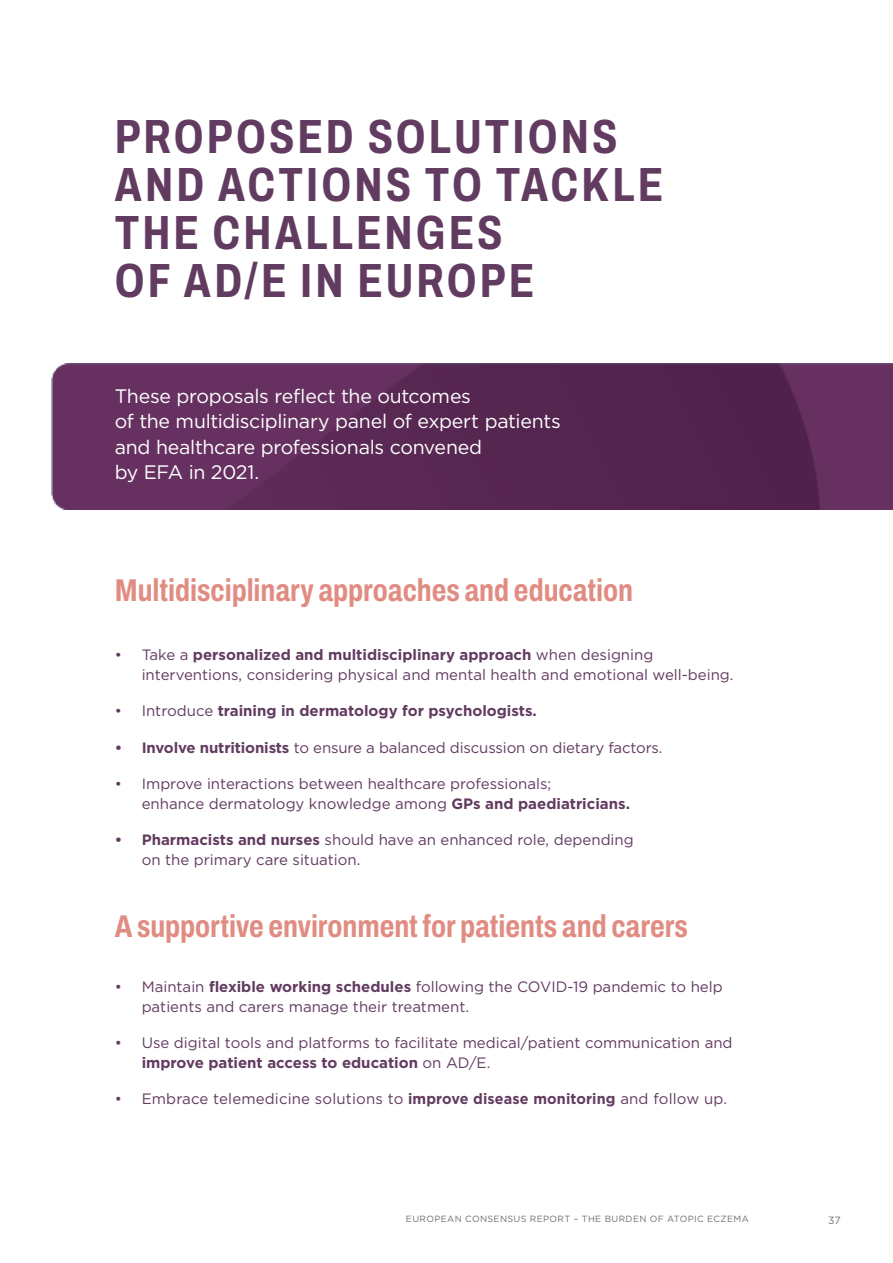
<style>
.page{position:relative;width:893px;height:1263px;background:#fff}
.page>*{position:absolute;margin:0;border:0;box-sizing:border-box;transform-origin:0 0}
.t1{font:700 48px/48px "Archivo Condensed";letter-spacing:.065em;color:#623b61}
.t2{font:700 31.5px "Archivo Condensed";color:#e18c82}
.t3{font:19.5px/25.5px "Gotham";letter-spacing:-.015em;color:#fff}
.t4{font:15px/19.5px "Gotham";color:#623b61}
.t5{font:700 15px "Gotham";color:#623b61}
.t6{font:10.5px "Gotham";color:#6e6f72}
.t7{font:9px "Gotham";letter-spacing:.04em;color:#6e6f72}
.s1{font-weight:700}
.s2{font-weight:400}
</style>
<div class="page">
<img style="left:52px;top:364px;width:841px;height:145px">
<h1 class="t1" style="left:115px;top:113px;width:550px">PROPOSED SOLUTIONS<br>AND ACTIONS TO TACKLE<br>THE CHALLENGES<br>OF AD/E IN EUROPE</h1>
<h3 class="t3" style="left:115px;top:383px;width:448px">These proposals reflect the outcomes<br>of the multidisciplinary panel of expert patients and healthcare professionals convened<br>by EFA in 2021.</h3>
<h2 class="t2" style="left:115px;top:567px;width:520px">Multidisciplinary approaches and education</h2>
<p class="t4" style="left:142px;top:645px;width:593px;text-indent:-27px">• Take a <span class="s1">personalized and multidisciplinary approach</span> when designing interventions, considering physical and mental health and emotional well-being.</p>
<p class="t5" style="left:115px;top:701px;width:424px"><span class="s2">• Introduce</span> training in dermatology for psychologists.</p>
<p class="t4" style="left:115px;top:737px;width:549px"><span class="s1">• Involve nutritionists</span> to ensure a balanced discussion on dietary factors.</p>
<p class="t4" style="left:142px;top:774px;width:490px;text-indent:-27px">• Improve interactions between healthcare professionals;<br>enhance dermatology knowledge among <span class="s1">GPs and paediatricians.</span></p>
<p class="t4" style="left:142px;top:830px;width:494px;text-indent:-27px"><span class="s1">• Pharmacists and nurses</span> should have an enhanced role, depending on the primary care situation.</p>
<h2 class="t2" style="left:115px;top:902px;width:575px">A supportive environment for patients and carers</h2>
<p class="t4" style="left:142px;top:977px;width:583px;text-indent:-27px">• Maintain <span class="s1">flexible working schedules</span> following the COVID-19 pandemic to help patients and carers manage their treatment.</p>
<p class="t4" style="left:142px;top:1033px;width:592px;text-indent:-27px">• Use digital tools and platforms to facilitate medical/patient communication and <span class="s1">improve patient access to education</span> on AD/E.</p>
<p class="t4" style="left:115px;top:1089px;width:614px">• Embrace telemedicine solutions to <span class="s1">improve disease monitoring</span> and follow up.</p>
<p class="t7" style="left:406px;top:1213px;width:344px">EUROPEAN CONSENSUS REPORT – THE BURDEN OF ATOPIC ECZEMA</p>
<p class="t6" style="left:828px;top:1213px;width:14px">37</p>
</div>
